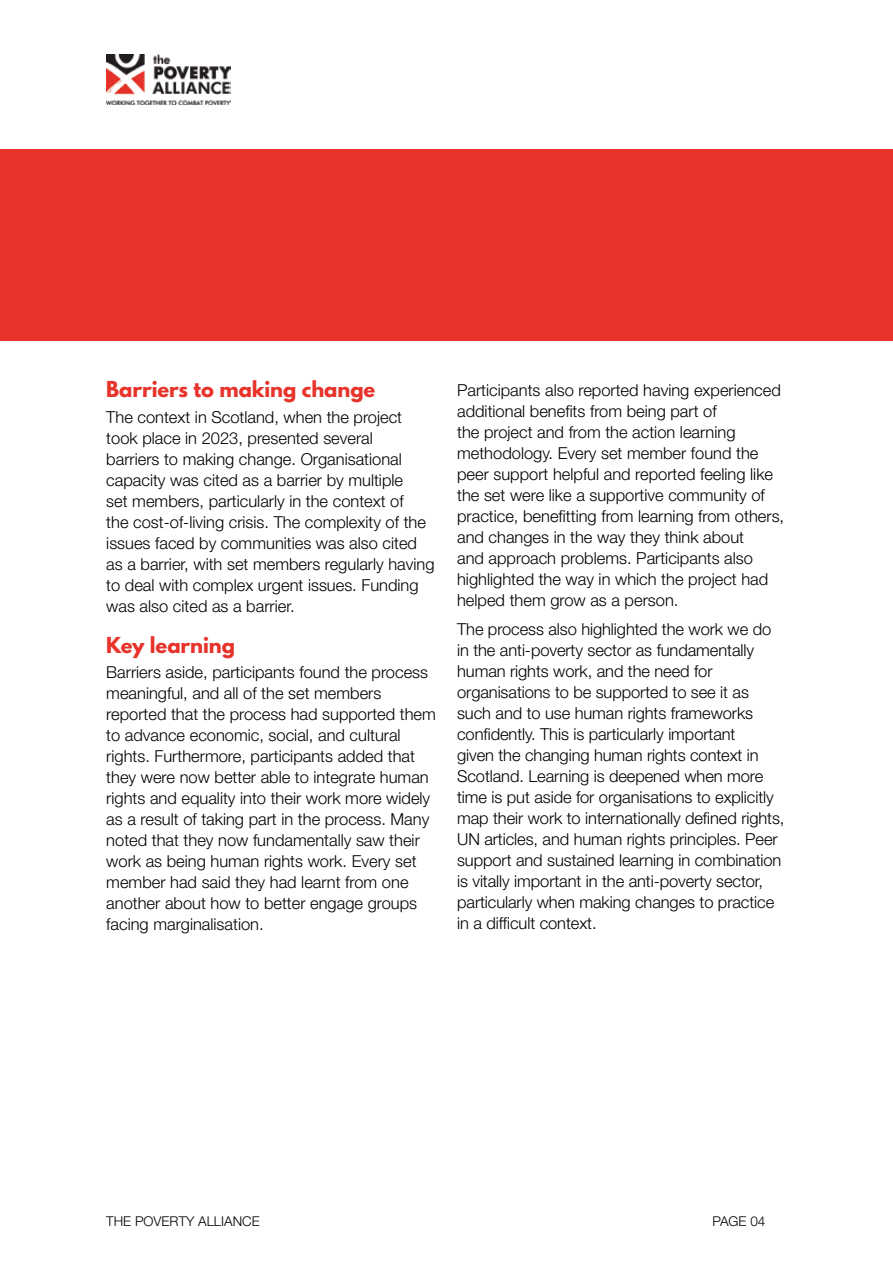
<style>
.page{position:relative;width:893px;height:1263px;background:#fff}
.page>*{position:absolute;margin:0;border:0;box-sizing:border-box;transform-origin:0 0}
.t1{font:700 19.5px "League Spartan";letter-spacing:-.005em;color:#e7332a}
.t2{font:300 16.5px/21px "Helvetica Neue LT";color:#000}
.t3{font:300 13.5px "Helvetica Neue LT";color:#000}
</style>
<div class="page">
<img style="left:106px;top:55px;width:125px;height:49px">
<div style="left:0;top:149px;width:893px;height:191px;background:#e7332a"></div>
<p class="t1" style="left:106px;top:374px;width:271px">Barriers to making change</p>
<p class="t2" style="left:106px;top:406px;width:330px">The context in Scotland, when the project took place in 2023, presented several<br>barriers to making change. Organisational capacity was cited as a barrier by multiple<br>set members, particularly in the context of<br>the cost-of-living crisis. The complexity of the issues faced by communities was also cited as a barrier, with set members regularly having to deal with complex urgent issues. Funding was also cited as a barrier.</p>
<p class="t1" style="left:106px;top:629px;width:130px">Key learning</p>
<p class="t2" style="left:106px;top:661px;width:331px">Barriers aside, participants found the process meaningful, and all of the set members reported that the process had supported them to advance economic, social, and cultural rights. Furthermore, participants added that they were now better able to integrate human rights and equality into their work more widely as a result of taking part in the process. Many noted that they now fundamentally saw their work as being human rights work. Every set member had said they had learnt from one another about how to better engage groups facing marginalisation.</p>
<p class="t2" style="left:457px;top:379px;width:329px">Participants also reported having experienced additional benefits from being part of<br>the project and from the action learning methodology. Every set member found the peer support helpful and reported feeling like the set were like a supportive community of practice, benefitting from learning from others, and changes in the way they think about<br>and approach problems. Participants also highlighted the way in which the project had helped them grow as a person.</p>
<p class="t2" style="left:457px;top:619px;width:329px">The process also highlighted the work we do in the anti-poverty sector as fundamentally human rights work, and the need for organisations to be supported to see it as such and to use human rights frameworks confidently. This is particularly important<br>given the changing human rights context in Scotland. Learning is deepened when more time is put aside for organisations to explicitly map their work to internationally defined rights, UN articles, and human rights principles. Peer support and sustained learning in combination is vitally important in the anti-poverty sector, particularly when making changes to practice in a difficult context.</p>
<p class="t3" style="left:106px;top:1213px;width:155px">THE POVERTY ALLIANCE</p>
<p class="t3" style="left:713px;top:1213px;width:54px">PAGE 04</p>
</div>
